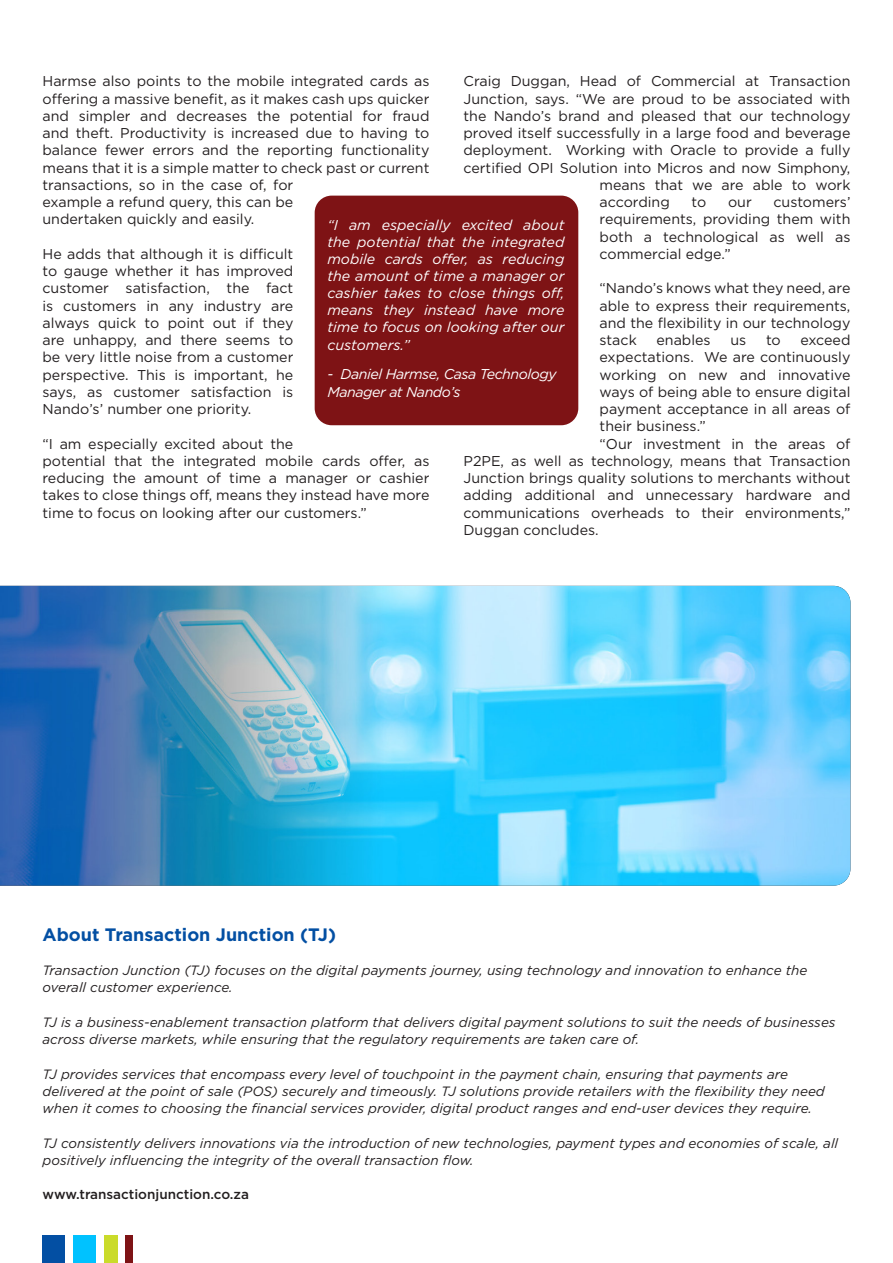
<style>
.page{position:relative;width:893px;height:1263px;background:#fff}
.page>*{position:absolute;margin:0;border:0;box-sizing:border-box;transform-origin:0 0}
.Body_text_1{font:700 18px "Gotham";color:#034fa3}
.Body_text_1-2{font:14.25px/17.2px "Gotham";color:#231f20;text-align:justify}
.t1{font:italic 14.25px/17.1px "Gotham";letter-spacing:-.01em;color:#fff;text-align:justify}
.t2{font:italic 14.25px/17.1px "Gotham";letter-spacing:-.03em;color:#fff}
.Body_text_1-3{font:italic 13.5px/17.2px "Gotham";color:#231f20}
.Body_text_1-4{font:500 13.5px "Gotham";color:#231f20}
</style>
<div class="page">
<div style="left:315px;top:196px;width:263px;height:229px;background:#7e1315;border-radius:17px"></div>
<img style="left:0;top:586px;width:850px;height:300px">
<div style="left:43px;top:1235px;width:22px;height:28px;background:#034fa3"></div>
<div style="left:73px;top:1235px;width:23px;height:28px;background:#00c2ff"></div>
<div style="left:104px;top:1235px;width:13px;height:28px;background:#cadb2a"></div>
<div style="left:125px;top:1235px;width:8px;height:28px;background:#7e1315"></div>
<p class="Body_text_1-2" style="left:463px;top:72px;width:388px">Craig Duggan, Head of Commercial at Transaction</p>
<p class="Body_text_1-2" style="left:463px;top:90px;width:388px">Junction, says. “We are proud to be associated with</p>
<p class="Body_text_1-2" style="left:463px;top:107px;width:388px">the Nando’s brand and pleased that our technology</p>
<p class="Body_text_1-2" style="left:463px;top:124px;width:388px">proved itself successfully in a large food and beverage</p>
<p class="Body_text_1-2" style="left:463px;top:141px;width:388px">deployment. Working with Oracle to provide a fully</p>
<p class="Body_text_1-2" style="left:463px;top:159px;width:388px">certified OPI Solution into Micros and now Simphony,</p>
<p class="Body_text_1-2" style="left:600px;top:176px;width:252px">means that we are able to work</p>
<p class="Body_text_1-2" style="left:600px;top:193px;width:72px">according</p>
<p class="Body_text_1-2" style="left:691px;top:193px;width:16px">to</p>
<p class="Body_text_1-2" style="left:728px;top:193px;width:25px">our</p>
<p class="Body_text_1-2" style="left:43px;top:72px;width:388px;text-align:left">Harmse also points to the mobile integrated cards as offering a massive benefit, as it makes cash ups quicker and simpler and decreases the potential for fraud and theft. Productivity is increased due to having to balance fewer errors and the reporting functionality means that it is a simple matter to check past or current transactions, so in the case of, for<br>example a refund query, this can be<br>undertaken quickly and easily.</p>
<p class="Body_text_1-2" style="left:43px;top:245px;width:252px">He adds that although it is difficult to gauge whether it has improved customer satisfaction, the fact is customers in any industry are always quick to point out if they are unhappy, and there seems to be very little noise from a customer perspective. This is important, he says, as customer satisfaction is Nando’s’ number one priority.</p>
<p class="Body_text_1-2" style="left:43px;top:435px;width:388px;text-align:left">“I am especially excited about the<br>potential that the integrated mobile cards offer, as reducing the amount of time a manager or cashier takes to close things off, means they instead have more time to focus on looking after our customers.”</p>
<p class="Body_text_1-2" style="left:600px;top:193px;width:252px;text-indent:174px">customers’ requirements, providing them with both a technological as well as commercial edge.”</p>
<p class="Body_text_1-2" style="left:600px;top:279px;width:252px">“Nando’s knows what they need, are able to express their requirements, and the flexibility in our technology stack</p>
<p class="t1" style="left:327px;top:216px;width:239px">“I am especially excited about the potential that the integrated mobile cards offer, as reducing the amount of time a manager or cashier takes to close things off, means they instead have more time to focus on looking after our customers.”</p>
<p class="t2" style="left:327px;top:365px;width:231px">- Daniel Harmse, Casa Technology<br>Manager at Nando’s</p>
<p class="Body_text_1-2" style="left:600px;top:331px;width:252px;text-indent:201px">exceed expectations. We are continuously working on new and innovative ways of being able to ensure digital payment acceptance in all areas of their business.”</p>
<p class="Body_text_1-2" style="left:463px;top:435px;width:388px;text-indent:136px">“Our investment in the areas of P2PE, as well as technology, means that Transaction Junction brings quality solutions to merchants without adding additional and unnecessary hardware and communications overheads to their environments,” Duggan concludes.</p>
<p class="Body_text_1-2" style="left:656px;top:331px;width:56px">enables</p>
<p class="Body_text_1-2" style="left:730px;top:331px;width:17px">us</p>
<p class="Body_text_1-2" style="left:766px;top:331px;width:16px">to</p>
<p class="Body_text_1" style="left:43px;top:922px;width:295px">About Transaction Junction (TJ)</p>
<p class="Body_text_1-3" style="left:43px;top:961px;width:766px">Transaction Junction (TJ) focuses on the digital payments journey, using technology and innovation to enhance the overall customer experience.</p>
<p class="Body_text_1-3" style="left:43px;top:1013px;width:795px">TJ is a business-enablement transaction platform that delivers digital payment solutions to suit the needs of businesses across diverse markets, while ensuring that the regulatory requirements are taken care of.</p>
<p class="Body_text_1-3" style="left:43px;top:1065px;width:784px">TJ provides services that encompass every level of touchpoint in the payment chain, ensuring that payments are delivered at the point of sale (POS) securely and timeously. TJ solutions provide retailers with the flexibility they need when it comes to choosing the financial services provider, digital product ranges and end-user devices they require.</p>
<p class="Body_text_1-3" style="left:43px;top:1134px;width:797px">TJ consistently delivers innovations via the introduction of new technologies, payment types and economies of scale, all positively influencing the integrity of the overall transaction flow.</p>
<p class="Body_text_1-4" style="left:43px;top:1186px;width:208px">www.transactionjunction.co.za</p>
</div>
